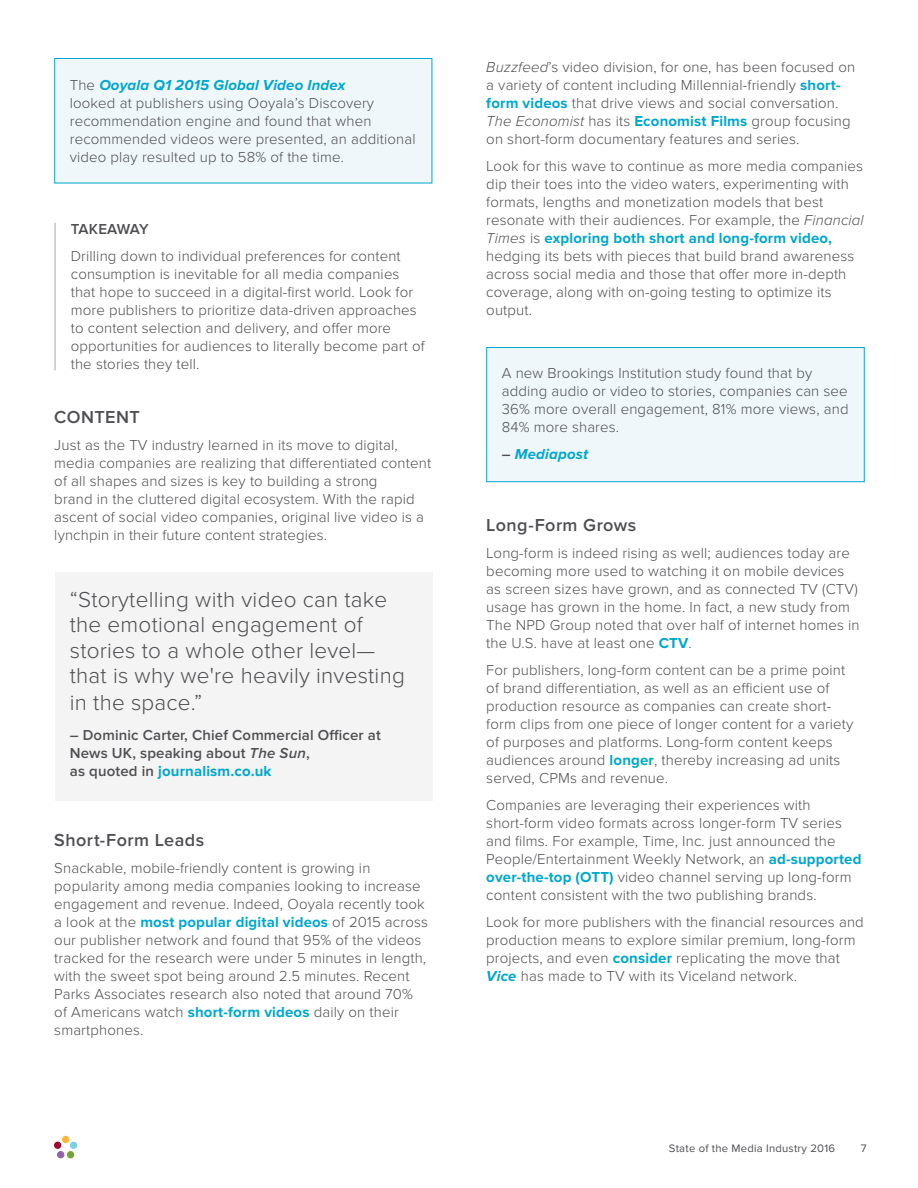
<style>
.page{position:relative;width:918px;height:1188px;background:#fff}
.page>*{position:absolute;margin:0;border:0;box-sizing:border-box;transform-origin:0 0}
.t1{font:300 22.5px/25.8px "Proxima Nova";letter-spacing:.01em;color:#4f4e52}
.t2{font:600 18px "Proxima Nova";letter-spacing:.025em;color:#4f4e52}
.t3{font:300 15px/18px "Proxima Nova";letter-spacing:.01em;color:#4f4e52}
.t4{font:600 15px/18px "Proxima Nova";letter-spacing:.01em;color:#4f4e52}
.t5{font:italic 700 15px "Proxima Nova";letter-spacing:.01em;color:#00a7ce}
.t6{font:600 15px "Proxima Nova";letter-spacing:-.035em;color:#4f4e52}
.t7{font:11.25px "Proxima Nova";letter-spacing:.02em;color:#4f4e52}
.s1{font-weight:700;font-style:italic;color:#00a7ce}
.s2{font-style:italic}
.s3{font-weight:700;color:#00a7ce}
.s4{font-weight:600;font-style:normal;color:#4f4e52}
</style>
<div class="page">
<div style="left:62px;top:1136px;width:7px;height:7px;background:#fcb53b;border-radius:50%"></div>
<div style="left:54px;top:1142px;width:7px;height:7px;background:#a00c30;border-radius:50%"></div>
<div style="left:57px;top:1151px;width:7px;height:7px;background:#9361a9;border-radius:50%"></div>
<div style="left:67px;top:1151px;width:7px;height:7px;background:#74a333;border-radius:50%"></div>
<div style="left:70px;top:1142px;width:7px;height:7px;background:#7ad0e4;border-radius:50%"></div>
<hr style="left:55px;top:223px;width:1px;height:147px;background:#4f4e52">
<div style="left:55px;top:572px;width:377px;height:228px;background:#f4f4f4"></div>
<div style="left:54px;top:58px;width:378px;height:125px;background:#eff7fa;border:1px solid #00a7ce"></div>
<div style="left:486px;top:347px;width:379px;height:135px;background:#eff7fa;border:1px solid #00a7ce"></div>
<p class="t3" style="left:70px;top:76px;width:347px">The <span class="s1">Ooyala Q1 2015 Global Video Index<br></span>looked at publishers using Ooyala’s Discovery recommendation engine and found that when recommended videos were presented, an additional video play resulted up to 58% of the time.</p>
<p class="t6" style="left:71px;top:220px;width:79px">TAKEAWAY</p>
<p class="t3" style="left:71px;top:247px;width:355px">Drilling down to individual preferences for content consumption is inevitable for all media companies that hope to succeed in a digital-first world. Look for more publishers to prioritize data-driven approaches to content selection and delivery, and offer more opportunities for audiences to literally become part of the stories they tell.</p>
<p class="t2" style="left:54px;top:407px;width:87px">CONTENT</p>
<p class="t3" style="left:54px;top:436px;width:378px">Just as the TV industry learned in its move to digital, media companies are realizing that differentiated content of all shapes and sizes is key to building a strong<br>brand in the cluttered digital ecosystem. With the rapid ascent of social video companies, original live video is a lynchpin in their future content strategies.</p>
<h1 class="t1" style="left:70px;top:587px;width:337px">“Storytelling with video can take the emotional engagement of stories to a whole other level— that is why we're heavily investing in the space.”</h1>
<p class="t4" style="left:70px;top:727px;width:313px">– Dominic Carter, Chief Commercial Officer at<br>News UK, speaking about <span class="s2">The Sun</span>,<br>as quoted in <span class="s3">journalism.co.uk</span></p>
<p class="t2" style="left:54px;top:830px;width:151px">Short-Form Leads</p>
<p class="t3" style="left:54px;top:859px;width:375px">Snackable, mobile-friendly content is growing in popularity among media companies looking to increase engagement and revenue. Indeed, Ooyala recently took a look at the <span class="s3">most popular digital videos</span> of 2015 across our publisher network and found that 95% of the videos tracked for the research were under 5 minutes in length, with the sweet spot being around 2.5 minutes. Recent Parks Associates research also noted that around 70% of Americans watch <span class="s3">short-form videos</span> daily on their smartphones.</p>
<p class="t3" style="left:486px;top:58px;width:370px"><span class="s2">Buzzfeed</span>’s video division, for one, has been focused on a variety of content including Millennial-friendly <span class="s3">short&shy;form videos</span> that drive views and social conversation.<br><span class="s2">The Economist</span> has its <span class="s3">Economist Films</span> group focusing on short-form documentary features and series.</p>
<p class="t3" style="left:486px;top:157px;width:379px">Look for this wave to continue as more media companies dip their toes into the video waters, experimenting with formats, lengths and monetization models that best resonate with their audiences. For example, the <span class="s2">Financial Times</span> is <span class="s3">exploring both short and long-form video, </span>hedging its bets with pieces that build brand awareness across social media and those that offer more in-depth coverage, along with on-going testing to optimize its output.</p>
<p class="t3" style="left:502px;top:364px;width:348px">A new Brookings Institution study found that by adding audio or video to stories, companies can see 36% more overall engagement, 81% more views, and 84% more shares.</p>
<p class="t5" style="left:502px;top:446px;width:88px"><span class="s4">–</span> Mediapost</p>
<p class="t2" style="left:486px;top:515px;width:152px">Long-Form Grows</p>
<p class="t3" style="left:486px;top:544px;width:375px">Long-form is indeed rising as well; audiences today are becoming more used to watching it on mobile devices as screen sizes have grown, and as connected TV (CTV) usage has grown in the home. In fact, a new study from The NPD Group noted that over half of internet homes in the U.S. have at least one <span class="s3">CTV</span>.</p>
<p class="t3" style="left:486px;top:661px;width:369px">For publishers, long-form content can be a prime point of brand differentiation, as well as an efficient use of production resource as companies can create short&shy;form clips from one piece of longer content for a variety of purposes and platforms. Long-form content keeps audiences around <span class="s3">longer</span>, thereby increasing ad units served, CPMs and revenue.</p>
<p class="t3" style="left:486px;top:796px;width:377px">Companies are leveraging their experiences with short-form video formats across longer-form TV series and films. For example, Time, Inc. just announced the People/Entertainment Weekly Network, an <span class="s3">ad-supported over-the-top (OTT)</span> video channel serving up long-form content consistent with the two publishing brands.</p>
<p class="t3" style="left:486px;top:913px;width:379px">Look for more publishers with the financial resources and production means to explore similar premium, long-form projects, and even <span class="s3">consider</span> replicating the move that <span class="s1">Vice</span> has made to TV with its Viceland network.</p>
<p class="t7" style="left:669px;top:1142px;width:168px">State of the Media Industry 2016</p>
<p class="t7" style="left:861px;top:1142px;width:7px">7</p>
</div>
